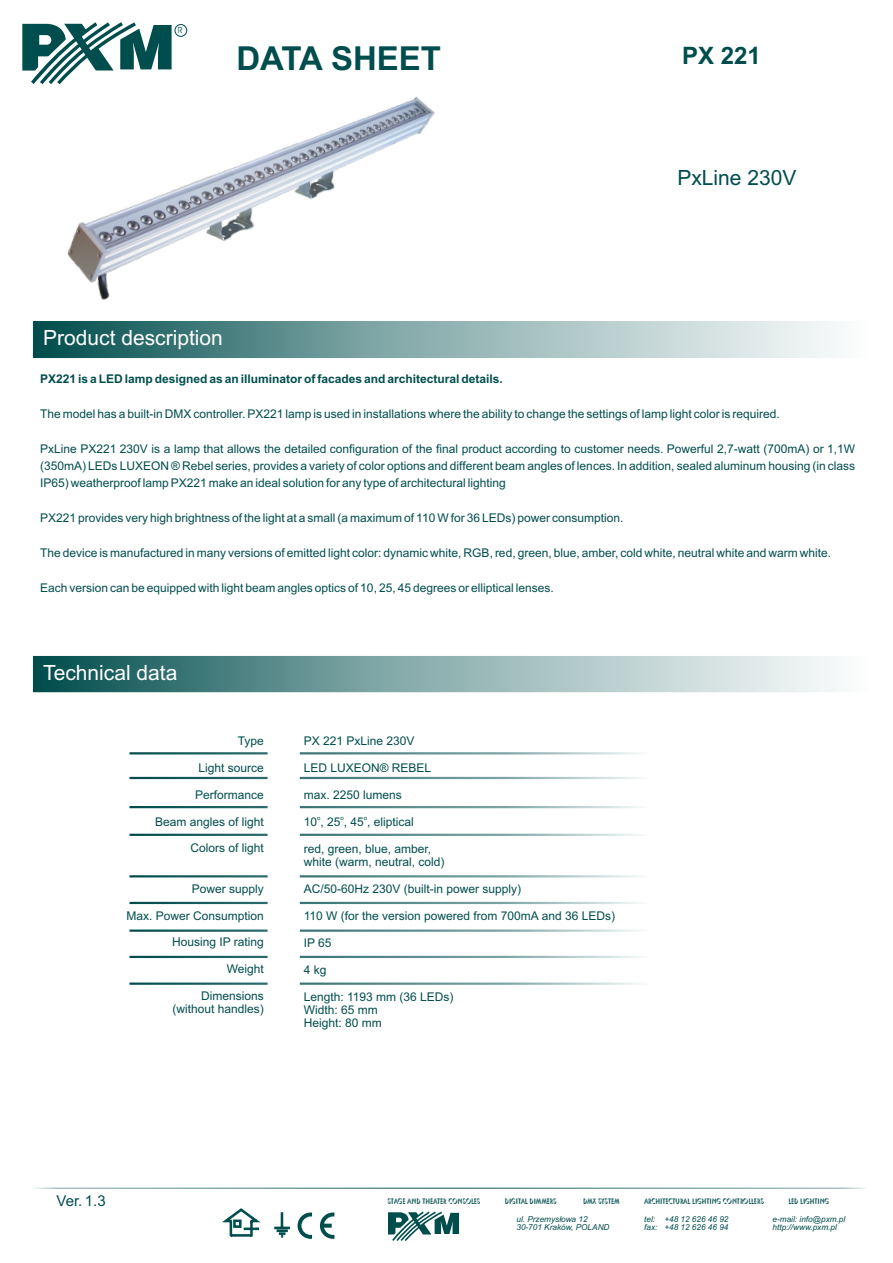
<style>
.page{position:relative;width:893px;height:1263px;background:#fff}
.page>*{position:absolute;margin:0;border:0;box-sizing:border-box;transform-origin:0 0}
.t1{font:700 33px "Arial";color:#004d4d}
.t2{font:700 24px "Arial";color:#004d4d}
.t3{font:21px "Arial";color:#fff}
.t4{font:21px "Arial";color:#004d4d}
.t5{font:15px "Arial";color:#004d4d}
.t6{font:12px/13.4px "Arial";color:#004d4d}
.t7{font:700 12px "Arial";color:#004d4d}
.t8{font:8.55px "Avant Garde IT Cby BT";color:#004d4d}
.t9{font:italic 8.25px/8.6px "Arial";color:#004d4d}
.t10{font:7.8px "Umbrella";color:#004d4d;scale:.82 1}
.t11{font:6px "Arial";color:#004d4d}
</style>
<div class="page">
<svg style="left:22px;top:22px;width:150px;height:62px"></svg>
<div style="left:175px;top:24px;width:12px;height:13px;border:1px solid #004d4d;border-radius:50%"></div>
<svg style="left:32px;top:321px;width:802px;height:38px;background:#adc6c6"></svg>
<div style="left:32px;top:655px;width:837px;height:38px;background:linear-gradient(to right,#0e5656,#fff)"></div>
<div style="left:32px;top:655px;width:838px;height:38px;border:1px solid #fff"></div>
<svg style="left:130px;top:777px;width:519px;height:2px"></svg>
<svg style="left:130px;top:752px;width:519px;height:2px"></svg>
<svg style="left:130px;top:806px;width:519px;height:2px"></svg>
<svg style="left:130px;top:834px;width:519px;height:2px"></svg>
<svg style="left:130px;top:875px;width:519px;height:2px"></svg>
<svg style="left:130px;top:902px;width:519px;height:2px"></svg>
<svg style="left:130px;top:929px;width:519px;height:3px"></svg>
<svg style="left:130px;top:956px;width:519px;height:2px"></svg>
<svg style="left:130px;top:982px;width:519px;height:3px"></svg>
<svg style="left:268px;top:752px;width:32px;height:233px"></svg>
<svg style="left:33px;top:1188px;width:833px;height:1px"></svg>
<svg style="left:222px;top:1208px;width:39px;height:29px"></svg>
<div style="left:233px;top:1219px;width:9px;height:9px;border:3px solid #004d4d"></div>
<hr style="left:244px;top:1227px;width:15px;height:3px;background:#004d4d">
<svg style="left:277px;top:1212px;width:11px;height:25px"></svg>
<hr style="left:274px;top:1226px;width:16px;height:3px;background:#004d4d">
<svg style="left:388px;top:1211px;width:71px;height:30px"></svg>
<svg style="left:320px;top:1212px;width:14px;height:27px"></svg>
<svg style="left:298px;top:1212px;width:14px;height:27px"></svg>
<img style="left:56px;top:59px;width:391px;height:293px">
<p class="t8" style="left:178px;top:27px;width:6px">R</p>
<h1 class="t1" style="left:236px;top:45px;width:206px">DATA SHEET</h1>
<h2 class="t2" style="left:682px;top:47px;width:80px">PX 221</h2>
<h3 class="t4" style="left:677px;top:170px;width:121px">PxLine 230V</h3>
<h3 class="t3" style="left:43px;top:330px;width:181px">Product description</h3>
<p class="t7" style="left:40px;top:374px;width:464px">PX221 is a LED lamp designed as an illuminator of facades and architectural details.</p>
<p class="t6" style="left:40px;top:408px;width:741px">The model has a built-in DMX controller. PX221 lamp is used in installations where the ability to change the settings of lamp light color is required.</p>
<p class="t6" style="left:40px;top:441px;width:817px;line-height:17.4px;text-align:justify">PxLine PX221 230V is a lamp that allows the detailed configuration of the final product according to customer needs. Powerful 2,7-watt (700mA) or 1,1W (350mA) LEDs LUXEON ® Rebel series, provides a variety of color options and different beam angles of lences. In addition, sealed aluminum housing (in class IP65) weatherproof lamp PX221 make an ideal solution for any type of architectural lighting</p>
<p class="t6" style="left:40px;top:512px;width:585px">PX221 provides very high brightness of the light at a small (a maximum of 110 W for 36 LEDs) power consumption.</p>
<p class="t6" style="left:40px;top:547px;width:793px">The device is manufactured in many versions of emitted light color: dynamic white, RGB, red, green, blue, amber, cold white, neutral white and warm white.</p>
<p class="t6" style="left:40px;top:582px;width:515px">Each version can be equipped with light beam angles optics of 10, 25, 45 degrees or elliptical lenses.</p>
<h3 class="t3" style="left:43px;top:664px;width:136px">Technical data</h3>
<p class="t6" style="left:238px;top:735px;width:28px">Type</p>
<p class="t6" style="left:199px;top:762px;width:67px">Light source</p>
<p class="t6" style="left:195px;top:789px;width:70px">Performance</p>
<p class="t6" style="left:155px;top:816px;width:110px">Beam angles of light</p>
<p class="t6" style="left:191px;top:843px;width:75px">Colors of light</p>
<p class="t6" style="left:192px;top:883px;width:74px">Power supply</p>
<p class="t6" style="left:127px;top:910px;width:139px">Max. Power Consumption</p>
<p class="t6" style="left:172px;top:936px;width:93px">Housing IP rating</p>
<p class="t6" style="left:227px;top:963px;width:39px">Weight</p>
<p class="t6" style="left:173px;top:990px;width:93px;text-align:right">Dimensions (without handles)</p>
<p class="t6" style="left:304px;top:735px;width:112px">PX 221 PxLine 230V</p>
<p class="t6" style="left:304px;top:762px;width:129px">LED LUXEON® REBEL</p>
<p class="t6" style="left:304px;top:789px;width:100px">max. 2250 lumens</p>
<p class="t11" style="left:317px;top:816px;width:5px">o</p>
<p class="t11" style="left:340px;top:816px;width:5px">o</p>
<p class="t11" style="left:364px;top:816px;width:5px">o</p>
<p class="t6" style="left:304px;top:816px;width:112px">10 , 25 , 45 , eliptical</p>
<p class="t6" style="left:304px;top:843px;width:142px">red, green, blue, amber, white (warm, neutral, cold)</p>
<p class="t6" style="left:304px;top:883px;width:219px">AC/50-60Hz 230V (built-in power supply)</p>
<p class="t6" style="left:304px;top:910px;width:313px">110 W (for the version powered from 700mA and 36 LEDs)</p>
<p class="t6" style="left:304px;top:937px;width:29px">IP 65</p>
<p class="t6" style="left:304px;top:964px;width:24px">4 kg</p>
<p class="t6" style="left:304px;top:991px;width:151px">Length: 1193 mm (36 LEDs)<br>Width: 65 mm<br>Height: 80 mm</p>
<p class="t5" style="left:57px;top:1195px;width:51px">Ver. 1.3</p>
<p class="t10" style="left:387px;top:1197px;width:115px">STAGE AND THEATER CONSOLES</p>
<p class="t10" style="left:505px;top:1197px;width:65px">DIGITAL DIMMERS</p>
<p class="t10" style="left:583px;top:1197px;width:46px">DMX SYSTEM</p>
<p class="t10" style="left:644px;top:1197px;width:148px">ARCHITECTURAL LIGHTING CONTROLLERS</p>
<p class="t10" style="left:788px;top:1197px;width:51px">LED LIGHTING</p>
<p class="t9" style="left:644px;top:1215px;width:86px">tel: +48 12 626 46 92 fax: +48 12 626 46 94</p>
<p class="t9" style="left:773px;top:1215px;width:74px">e-mail: info@pxm.pl http://www.pxm.pl</p>
<p class="t9" style="left:516px;top:1215px;width:95px">ul. Przemysłowa 12<br>30-701 Kraków, POLAND</p>
</div>
